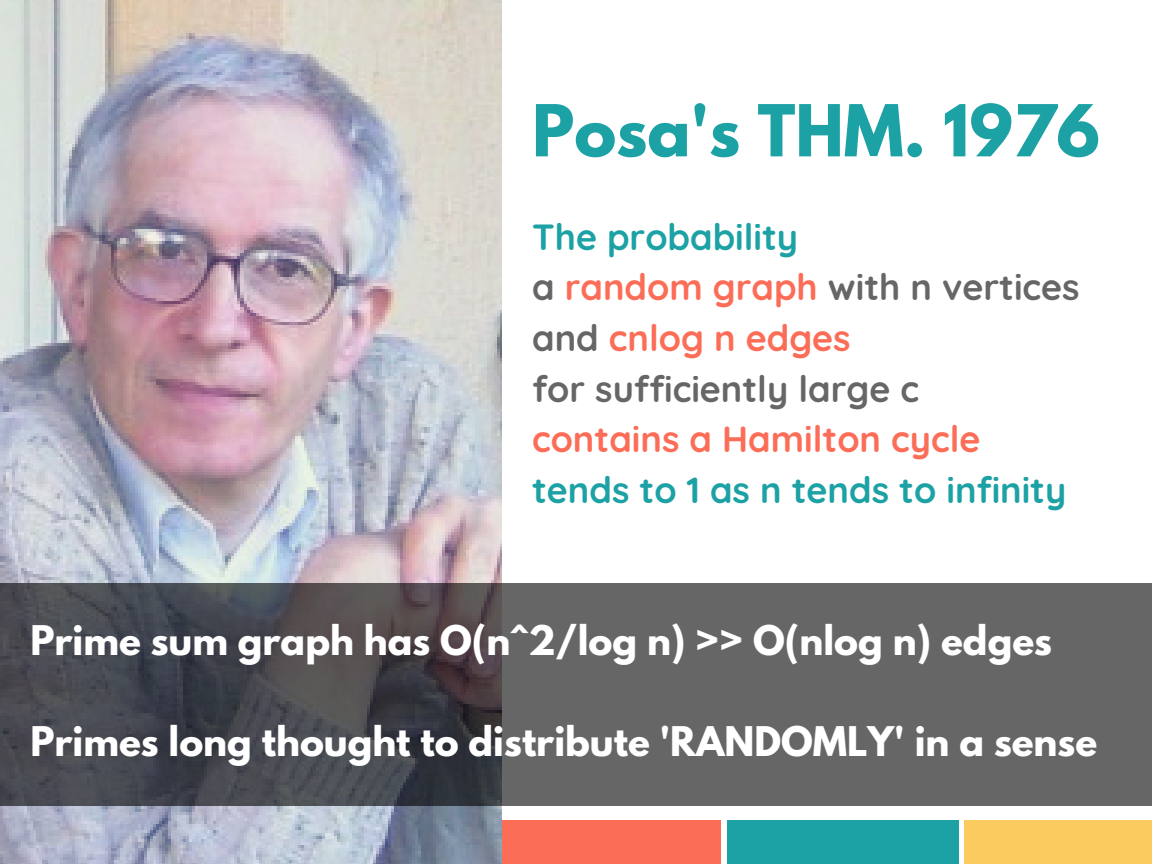
<style>
.page{position:relative;width:1152px;height:864px;background:#fff}
.page>*{position:absolute;margin:0;border:0;box-sizing:border-box;transform-origin:0 0}
.t1{font:700 63.45px "League Spartan";color:#1ca1a4}
.t2{font:700 36.3px "League Spartan";color:#fff}
.t3{font:700 36.3px/50.7px "Quicksand";color:#666}
.t4{font:700 36.3px "Quicksand";color:#1ca1a4}
.t5{font:700 36.3px "Quicksand";color:#fc6d57}
.s1{color:#1ca1a4}
.s2{color:#fc6d57}
</style>
<div class="page">
<div style="left:489px;top:820px;width:232px;height:44px;background:#fc6d57"></div>
<div style="left:727px;top:820px;width:231px;height:44px;background:#1ca1a4"></div>
<div style="left:964px;top:820px;width:188px;height:44px;background:#fbcb5f"></div>
<img style="left:0;top:0;width:502px;height:864px">
<svg style="left:0;top:583px;width:1152px;height:222px;background:#57585a"></svg>
<h1 class="t1" style="left:532px;top:99px;width:570px">Posa's THM. 1976</h1>
<p class="t3" style="left:532px;top:211px;width:549px"><span class="s1">The probability<br></span>a <span class="s2">random graph</span> with n vertices and <span class="s2">cnlog n edges<br></span>for sufficiently large c</p>
<p class="t5" style="left:532px;top:416px;width:450px">contains a Hamilton cycle</p>
<p class="t4" style="left:532px;top:467px;width:536px">tends to 1 as n tends to infinity</p>
<p class="t2" style="left:30px;top:622px;width:1023px">Prime sum graph has O(n^2/log n) &gt;&gt; O(nlog n) edges</p>
<p class="t2" style="left:30px;top:723px;width:1068px">Primes long thought to distribute 'RANDOMLY' in a sense</p>
</div>
